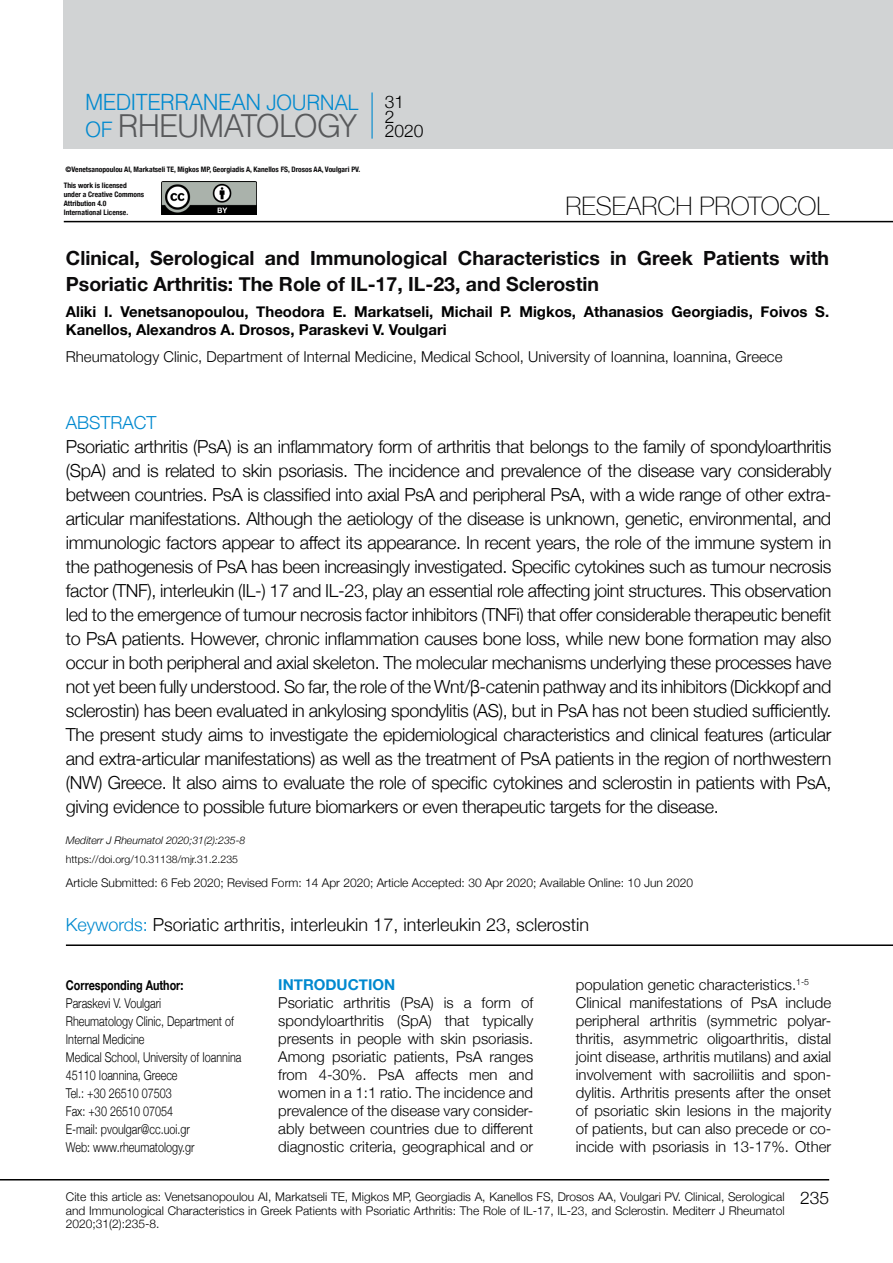
<style>
.page{position:relative;width:893px;height:1263px;background:#fff}
.page>*{position:absolute;margin:0;border:0;box-sizing:border-box;transform-origin:0 0}
.t1{font:31.2px "UB Helvetica Light";letter-spacing:-.025em;color:#58595b}
.t2{font:100 25.5px "Helvetica Neue";color:#000}
.t3{font:22.2px "UB Helvetica Light";letter-spacing:-.02em;color:#0089cf}
.t4{font:700 19.5px/25.5px "Helvetica Neue";color:#0b0a0b}
.t5{font:300 18px/24px "Helvetica Neue";color:#000;text-align:justify}
.t6{font:300 18px "Helvetica Neue";color:#0089cf}
.t7{font:300 17.4px/15px "Helvetica Neue";color:#000}
.t8{font:300 15px/18px "Helvetica Neue";color:#000;text-align:justify}
.t9{font:700 15px/18px "Helvetica Neue";color:#000}
.t10{font:700 15px "Helvetica Neue";color:#0089cf}
.t11{font:300 13.5px/18px "Helvetica Neue";color:#000;scale:.8 1}
.t12{font:700 13.5px "Helvetica Neue";color:#000;scale:.8 1}
.t13{font:300 12px/13.5px "Helvetica Neue";color:#000;text-align:justify}
.t14{font:300 10.5px "Helvetica Neue";color:#000}
.t15{font:italic 300 10.5px "Helvetica Neue";color:#000}
.t16{font:700 condensed 7.5px/9px "Helvetica Neue";color:#0b0a0b}
.s1{font-size:21px}
.s2{font-size:21px;color:#0089cf}
.s3{color:#0089cf}
</style>
<div class="page">
<div style="left:64px;top:0;width:829px;height:149px;background:#d1d3d4"></div>
<hr style="left:371px;top:92px;width:2px;height:47px;background:#0089cf">
<hr style="left:0;top:1179px;width:829px;height:1px;background:#000">
<hr style="left:64px;top:221px;width:829px;height:1px;background:#000">
<img style="left:162px;top:181px;width:94px;height:34px">
<hr style="left:66px;top:944px;width:827px;height:2px;background:#000">
<p class="t3" style="left:85px;top:89px;width:275px">MEDITERRANEAN <span class="s1">JOURNAL</span></p>
<h1 class="t1" style="left:85px;top:107px;width:273px"><span class="s2">OF</span> RHEUMATOLOGY</h1>
<p class="t16" style="left:65px;top:164px;width:296px">©Venetsanopoulou AI, Markatseli TE, Migkos MP, Georgiadis A, Kanellos FS, Drosos AA, Voulgari PV.</p>
<p class="t16" style="left:64px;top:180px;width:82px">This work is licensed under a Creative Commons<br>Attribution 4.0<br>International License.</p>
<p class="t7" style="left:385px;top:93px;width:40px">31<br>2<br>2020</p>
<h2 class="t2" style="left:566px;top:186px;width:265px">RESEARCH PROTOCOL</h2>
<p class="t4" style="left:66px;top:246px;width:765px">Clinical, Serological and Immunological Characteristics in Greek Patients with<br>Psoriatic Arthritis: The Role of IL-17, IL-23, and Sclerostin</p>
<p class="t9" style="left:66px;top:303px;width:765px">Aliki I. Venetsanopoulou, Theodora E. Markatseli, Michail P. Migkos, Athanasios Georgiadis, Foivos S.<br>Kanellos, Alexandros A. Drosos, Paraskevi V. Voulgari</p>
<p class="t8" style="left:66px;top:347px;width:718px">Rheumatology Clinic, Department of Internal Medicine, Medical School, University of Ioannina, Ioannina, Greece</p>
<p class="t6" style="left:66px;top:408px;width:92px">ABSTRACT</p>
<p class="t5" style="left:66px;top:433px;width:767px">Psoriatic arthritis (PsA) is an inflammatory form of arthritis that belongs to the family of spondyloarthritis (SpA) and is related to skin psoriasis. The incidence and prevalence of the disease vary considerably between countries. PsA is classified into axial PsA and peripheral PsA, with a wide range of other extra&shy;articular manifestations. Although the aetiology of the disease is unknown, genetic, environmental, and immunologic factors appear to affect its appearance. In recent years, the role of the immune system in the pathogenesis of PsA has been increasingly investigated. Specific cytokines such as tumour necrosis factor (TNF), interleukin (IL-) 17 and IL-23, play an essential role affecting joint structures. This observation led to the emergence of tumour necrosis factor inhibitors (TNFi) that offer considerable therapeutic benefit to PsA patients. However, chronic inflammation causes bone loss, while new bone formation may also occur in both peripheral and axial skeleton. The molecular mechanisms underlying these processes have not yet been fully understood. So far, the role of the Wnt/β-catenin pathway and its inhibitors (Dickkopf and sclerostin) has been evaluated in ankylosing spondylitis (AS), but in PsA has not been studied sufficiently.<br>The present study aims to investigate the epidemiological characteristics and clinical features (articular and extra-articular manifestations) as well as the treatment of PsA patients in the region of northwestern (NW) Greece. It also aims to evaluate the role of specific cytokines and sclerostin in patients with PsA, giving evidence to possible future biomarkers or even therapeutic targets for the disease.</p>
<p class="t15" style="left:66px;top:832px;width:181px">Mediterr J Rheumatol 2020;31(2):235-8</p>
<p class="t14" style="left:66px;top:851px;width:174px">https://doi.org/10.31138/mjr.31.2.235</p>
<p class="t13" style="left:66px;top:875px;width:629px">Article Submitted: 6 Feb 2020; Revised Form: 14 Apr 2020; Article Accepted: 30 Apr 2020; Available Online: 10 Jun 2020</p>
<p class="t5" style="left:66px;top:911px;width:525px"><span class="s3">Keywords:</span> Psoriatic arthritis, interleukin 17, interleukin 23, sclerostin</p>
<p class="t8" style="left:576px;top:975px;width:257px;text-align:left">population genetic characteristics.<sup>1-5<br></sup>Clinical manifestations of PsA include peripheral arthritis (symmetric polyar&shy;thritis, asymmetric oligoarthritis, distal joint disease, arthritis mutilans) and axial involvement with sacroiliitis and spon&shy;dylitis. Arthritis presents after the onset of psoriatic skin lesions in the majority of patients, but can also precede or co&shy;incide with psoriasis in 13-17%. Other</p>
<p class="t10" style="left:278px;top:973px;width:118px">INTRODUCTION</p>
<p class="t8" style="left:278px;top:993px;width:257px">Psoriatic arthritis (PsA) is a form of spondyloarthritis (SpA) that typically presents in people with skin psoriasis.<br>Among psoriatic patients, PsA ranges from 4-30%. PsA affects men and women in a 1:1 ratio. The incidence and prevalence of the disease vary consider&shy;ably between countries due to different diagnostic criteria, geographical and or</p>
<p class="t12" style="left:66px;top:975px;width:149px">Corresponding Author:</p>
<p class="t11" style="left:66px;top:993px;width:221px">Paraskevi V. Voulgari<br>Rheumatology Clinic, Department of<br>Internal Medicine<br>Medical School, University of Ioannina<br>45110 Ioannina, Greece<br>Tel.: +30 26510 07503<br>Fax: +30 26510 07054<br>E-mail: pvoulgar@cc.uoi.gr<br>Web: www.rheumatology.gr</p>
<p class="t13" style="left:66px;top:1189px;width:720px">Cite this article as: Venetsanopoulou AI, Markatseli TE, Migkos MP, Georgiadis A, Kanellos FS, Drosos AA, Voulgari PV. Clinical, Serological and Immunological Characteristics in Greek Patients with Psoriatic Arthritis: The Role of IL-17, IL-23, and Sclerostin. Mediterr J Rheumatol 2020;31(2):235-8.</p>
<p class="t7" style="left:800px;top:1189px;width:31px">235</p>
</div>
